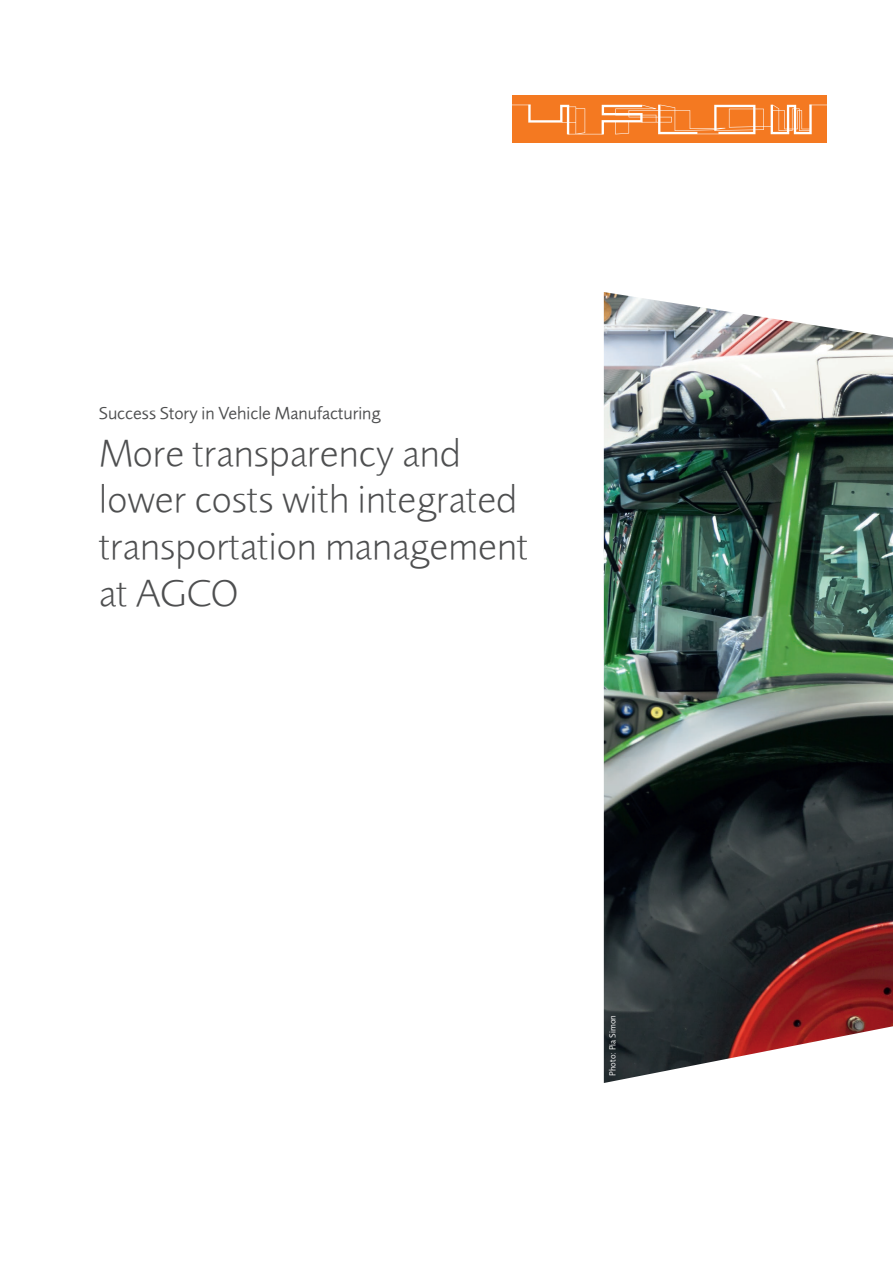
<style>
.page{position:relative;width:893px;height:1263px;background:#fff}
.page>*{position:absolute;margin:0;border:0;box-sizing:border-box;transform-origin:0 0}
.t1{font:300 39px/46.8px "Foundry Sans";color:#4e4f50}
.t2{font:18px "Foundry Sans Normal";color:#4e4f50}
.t3{font:9px "Foundry Sans Normal";color:#fff}
</style>
<div class="page">
<div style="left:512px;top:96px;width:315px;height:47px;background:#f47921"></div>
<svg style="left:512px;top:105px;width:315px;height:29px"></svg>
<img style="left:604px;top:292px;width:289px;height:791px">
<p class="t2" style="left:99px;top:402px;width:284px">Success Story in Vehicle Manufacturing</p>
<p class="t1" style="left:99px;top:429px;width:431px">More transparency and lower costs with integrated transportation management at AGCO</p>
<p class="t3" style="left:607px;top:1076px;width:62px;rotate:-90deg">Photo: Pia Simon</p>
</div>
